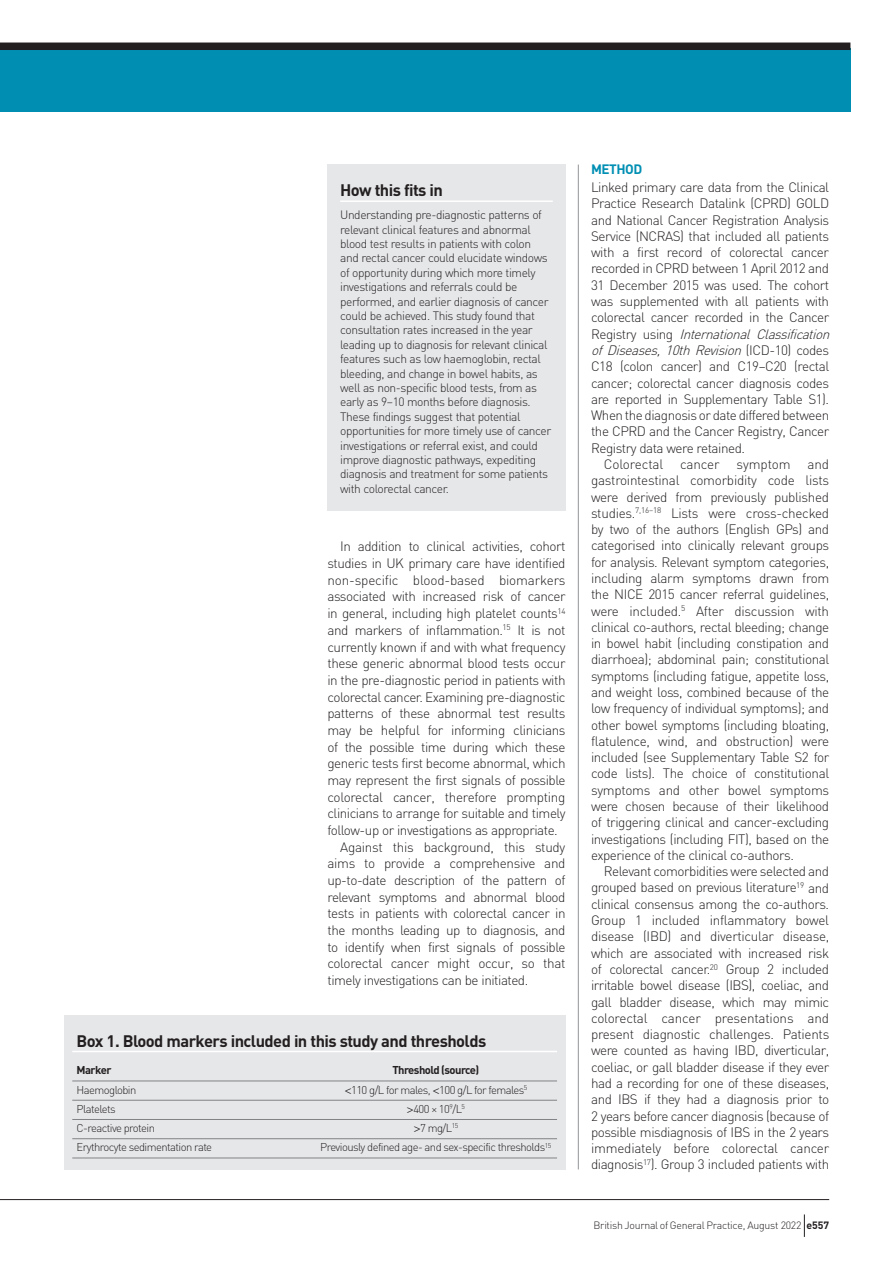
<style>
.page{position:relative;width:893px;height:1263px;background:#fff}
.page>*{position:absolute;margin:0;border:0;box-sizing:border-box;transform-origin:0 0}
.t1{font:700 16.5px "DIN";letter-spacing:-.035em;color:#231f20}
.t2{font:300 13.5px/16.4px "DIN";letter-spacing:-.035em;color:#231f20;text-align:justify}
.t3{font:300 13.5px "DIN";letter-spacing:-.01em;color:#231f20}
.t4{font:700 13.5px "DIN";letter-spacing:-.035em;color:#008fb3}
.t5{font:300 12px/14.4px "DIN";letter-spacing:-.035em;color:#231f20}
.t6{font:300 11.25px "DIN";letter-spacing:-.05em;color:#231f20}
.t7{font:700 11.25px "DIN";letter-spacing:-.05em;color:#231f20}
.t8{font:300 10.5px "DIN";letter-spacing:-.025em;color:#231f20}
.s1{font-family:"Helvetica"}
.s2{font-style:italic}
.s3{font-weight:700}
</style>
<div class="page">
<div style="left:0;top:48px;width:850px;height:63px;background:#008fb3"></div>
<div style="left:0;top:43px;width:850px;height:7px;background:#231f20"></div>
<hr style="left:578px;top:165px;width:1px;height:1004px;background:#939598">
<div style="left:327px;top:165px;width:239px;height:346px;background:#e6e7e9"></div>
<hr style="left:340px;top:200px;width:213px;height:2px;background:#fff">
<div style="left:64px;top:1015px;width:502px;height:154px;background:#e6e7e9"></div>
<hr style="left:72px;top:1051px;width:485px;height:1px;background:#fff">
<hr style="left:72px;top:1080px;width:485px;height:1px;background:#808285">
<hr style="left:72px;top:1100px;width:485px;height:1px;background:#808285">
<hr style="left:72px;top:1119px;width:485px;height:1px;background:#808285">
<hr style="left:72px;top:1138px;width:485px;height:1px;background:#808285">
<hr style="left:72px;top:1157px;width:485px;height:1px;background:#808285">
<hr style="left:0;top:1199px;width:829px;height:1px;background:#231f20">
<svg style="left:804px;top:1214px;width:1px;height:23px"></svg>
<p class="t1" style="left:340px;top:180px;width:104px">How this fits in</p>
<p class="t5" style="left:340px;top:208px;width:213px">Understanding pre-diagnostic patterns of relevant clinical features and abnormal blood test results in patients with colon and rectal cancer could elucidate windows of opportunity during which more timely investigations and referrals could be performed, and earlier diagnosis of cancer could be achieved. This study found that consultation rates increased in the year leading up to diagnosis for relevant clinical features such as low haemoglobin, rectal bleeding, and change in bowel habits, as well as non-specific blood tests, from as early as 9–10 months before diagnosis.<br>These findings suggest that potential opportunities for more timely use of cancer investigations or referral exist, and could improve diagnostic pathways, expediting diagnosis and treatment for some patients with colorectal cancer.</p>
<p class="t2" style="left:340px;top:538px;width:227px">In addition to clinical activities, cohort</p>
<p class="t2" style="left:327px;top:555px;width:240px">studies in UK primary care have identified</p>
<p class="t3" style="left:327px;top:572px;width:240px">non-specific blood-based biomarkers</p>
<p class="t2" style="left:327px;top:588px;width:240px">associated with increased risk of cancer</p>
<p class="t2" style="left:327px;top:605px;width:240px">in general, including high platelet counts<sup>14</sup></p>
<p class="t2" style="left:327px;top:622px;width:240px">and markers of inflammation.<sup>15</sup> It is not</p>
<p class="t2" style="left:327px;top:638px;width:240px">currently known if and with what frequency</p>
<p class="t2" style="left:327px;top:655px;width:240px">these generic abnormal blood tests occur</p>
<p class="t2" style="left:327px;top:672px;width:240px">in the pre-diagnostic period in patients with</p>
<p class="t2" style="left:327px;top:688px;width:240px">colorectal cancer. Examining pre-diagnostic</p>
<p class="t2" style="left:327px;top:705px;width:240px">patterns of these abnormal test results</p>
<p class="t2" style="left:327px;top:722px;width:240px">may be helpful for informing clinicians</p>
<p class="t2" style="left:327px;top:738px;width:240px">of the possible time during which these</p>
<p class="t2" style="left:327px;top:755px;width:240px">generic tests first become abnormal, which</p>
<p class="t2" style="left:327px;top:772px;width:240px">may represent the first signals of possible</p>
<p class="t2" style="left:327px;top:788px;width:240px">colorectal cancer, therefore prompting</p>
<p class="t2" style="left:327px;top:805px;width:240px">clinicians to arrange for suitable and timely</p>
<p class="t2" style="left:327px;top:822px;width:232px">follow-up or investigations as appropriate.</p>
<p class="t2" style="left:340px;top:838px;width:227px">Against this background, this study</p>
<p class="t2" style="left:327px;top:855px;width:240px">aims to provide a comprehensive and</p>
<p class="t2" style="left:327px;top:872px;width:240px">up-to-date description of the pattern of</p>
<p class="t2" style="left:327px;top:888px;width:240px">relevant symptoms and abnormal blood</p>
<p class="t2" style="left:327px;top:905px;width:240px">tests in patients with colorectal cancer in</p>
<p class="t2" style="left:327px;top:922px;width:240px">the months leading up to diagnosis, and</p>
<p class="t2" style="left:327px;top:938px;width:240px">to identify when first signals of possible</p>
<p class="t2" style="left:327px;top:955px;width:240px">colorectal cancer might occur, so that</p>
<p class="t2" style="left:327px;top:972px;width:202px">timely investigations can be initiated.</p>
<p class="t1" style="left:77px;top:1030px;width:411px">Box 1. Blood markers included in this study and thresholds</p>
<p class="t7" style="left:77px;top:1063px;width:36px">Marker</p>
<p class="t7" style="left:392px;top:1063px;width:88px">Threshold (source)</p>
<p class="t6" style="left:77px;top:1082px;width:61px">Haemoglobin</p>
<p class="t6" style="left:344px;top:1082px;width:184px"><span class="s1">&lt;</span>110 g/L for males, <span class="s1">&lt;</span>100 g/L for females<sup>5</sup></p>
<p class="t6" style="left:77px;top:1102px;width:41px">Platelets</p>
<p class="t6" style="left:407px;top:1102px;width:60px"><span class="s1">&gt;</span>400 × 10<sup>9</sup>/L<sup>5</sup></p>
<p class="t6" style="left:77px;top:1121px;width:80px">C-reactive protein</p>
<p class="t6" style="left:413px;top:1121px;width:46px"><span class="s1">&gt;</span>7 mg/L<sup>15</sup></p>
<p class="t6" style="left:77px;top:1140px;width:137px">Erythrocyte sedimentation rate</p>
<p class="t6" style="left:320px;top:1140px;width:233px">Previously defined age- and sex-specific thresholds<sup>15</sup></p>
<p class="t4" style="left:591px;top:161px;width:53px">METHOD</p>
<p class="t2" style="left:591px;top:179px;width:244px;text-align:left">Linked primary care data from the Clinical Practice Research Datalink (CPRD) GOLD and National Cancer Registration Analysis Service (NCRAS) that included all patients with a first record of colorectal cancer recorded in CPRD between 1 April 2012 and 31 December 2015 was used. The cohort was supplemented with all patients with colorectal cancer recorded in the Cancer R e g i s t ry u s i n g <span class="s2">International Classification ofDiseases,10thRevision</span>( I C D - 1 0 ) c o d e s C18 (colon cancer) and C19–C20 (rectal cancer; colorectal cancer diagnosis codes are reported in Supplementary Table S1).<br>When the diagnosis or date differed between the CPRD and the Cancer Registry, Cancer Registry data were retained.</p>
<p class="t2" style="left:591px;top:456px;width:240px;text-indent:13px">Colorectal cancer symptom and gastrointestinal comorbidity code lists were derived from previously published studies.<sup>7,16–18</sup> Lists were cross-checked by two of the authors (English GPs) and categorised into clinically relevant groups for analysis. Relevant symptom categories, including alarm symptoms drawn from the NICE 2015 cancer referral guidelines, were included.<sup>5</sup> After discussion with clinical co-authors, rectal bleeding; change in bowel habit (including constipation and diarrhoea); abdominal pain; constitutional symptoms (including fatigue, appetite loss, and weight loss, combined because of the low frequency of individual symptoms); and other bowel symptoms (including bloating, flatulence, wind, and obstruction) were included (see Supplementary Table S2 for code lists). The choice of constitutional symptoms and other bowel symptoms were chosen because of their likelihood of triggering clinical and cancer-excluding investigations (including FIT), based on the experience of the clinical co-authors.</p>
<p class="t2" style="left:591px;top:863px;width:240px;text-indent:13px">Relevant comorbidities were selected and grouped based on previous literature<sup>19</sup> and clinical consensus among the co-authors.<br>Group 1 included inflammatory bowel disease (IBD) and diverticular disease, which are associated with increased risk of colorectal cancer.<sup>20</sup> Group 2 included irritable bowel disease (IBS), coeliac, and gall bladder disease, which may mimic colorectal cancer presentations and present diagnostic challenges. Patients were counted as having IBD, diverticular, coeliac, or gall bladder disease if they ever had a recording for one of these diseases, and IBS if they had a diagnosis prior to 2 years before cancer diagnosis (because of possible misdiagnosis of IBS in the 2 years immediately before colorectal cancer diagnosis<sup>17</sup>). Group 3 included patients with</p>
<p class="t8" style="left:593px;top:1219px;width:237px">British Journal of General Practice, August 2022 <span class="s3">e557</span></p>
</div>
